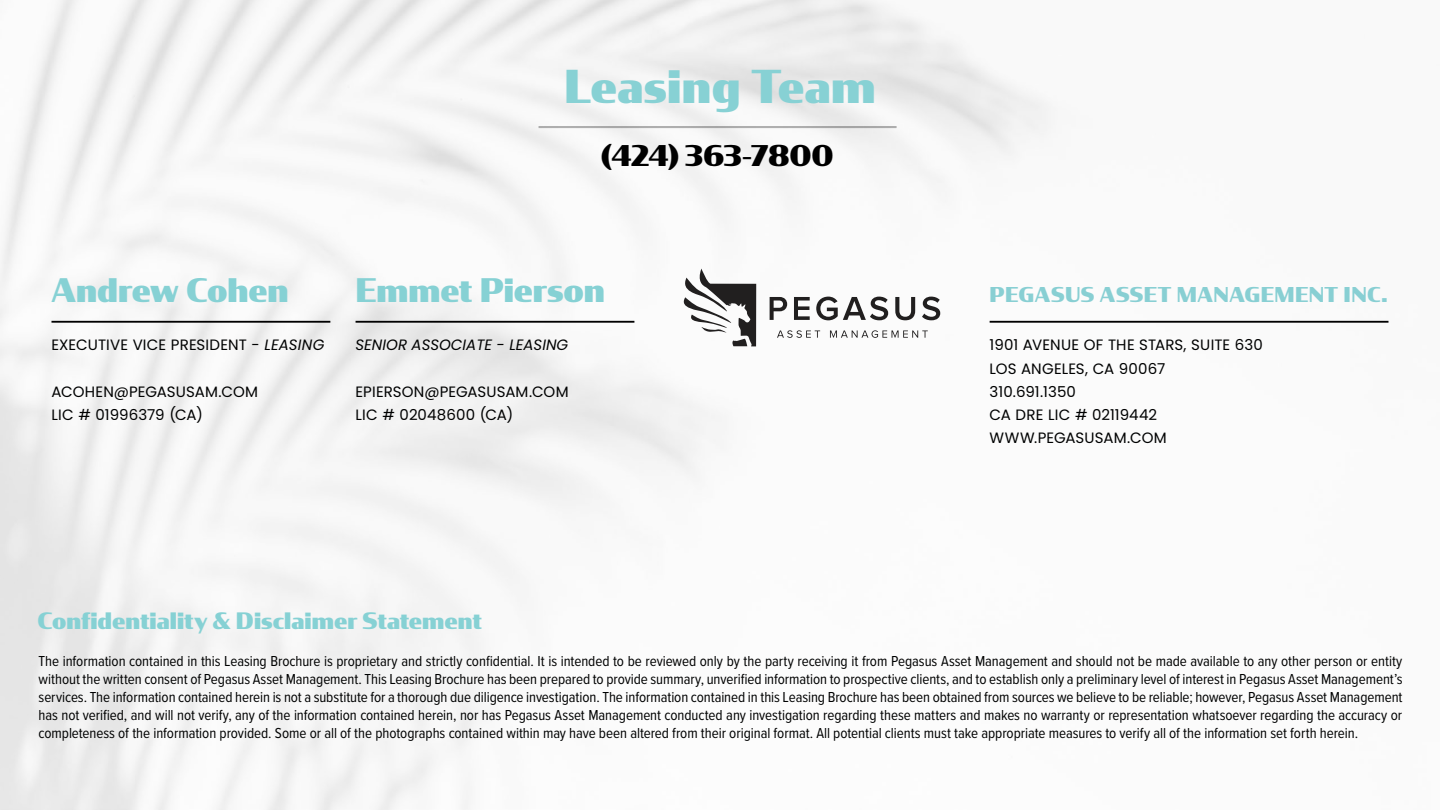
<style>
.page{position:relative;width:1440px;height:810px;background:#fff}
.page>*{position:absolute;margin:0;border:0;box-sizing:border-box;transform-origin:0 0}
.t1{font:900 45px "Condor";color:#87d1d4}
.t2{font:900 32.25px "Condor";letter-spacing:-.005em;color:#86d1d4}
.t3{font:900 28.42px "Condor";letter-spacing:-.02em;color:#000}
.t4{font:900 22.5px "Condor";color:#86d1d4}
.t5{font:900 20.33px "Condor";letter-spacing:.02em;color:#88cfd3}
.t6{font:15px/18px "Proxima Nova Cond";letter-spacing:-.005em;color:#000101;text-align:justify}
.t7{font:15px/23.2px "Poppins";letter-spacing:.005em;color:#000101}
.t8{font:italic 15px "Poppins";color:#000101}
.s1{font-style:italic}
</style>
<div class="page">
<svg style="left:684px;top:269px;width:72px;height:77px"></svg>
<svg style="left:770px;top:297px;width:17px;height:23px"></svg>
<svg style="left:794px;top:297px;width:16px;height:23px"></svg>
<svg style="left:816px;top:297px;width:72px;height:23px"></svg>
<svg style="left:895px;top:297px;width:20px;height:23px"></svg>
<svg style="left:922px;top:297px;width:18px;height:23px"></svg>
<svg style="left:777px;top:330px;width:43px;height:8px"></svg>
<svg style="left:830px;top:330px;width:98px;height:8px"></svg>
<hr style="left:51px;top:321px;width:279px;height:2px;background:#000">
<hr style="left:356px;top:321px;width:278px;height:2px;background:#000">
<hr style="left:539px;top:126px;width:358px;height:2px;background:#000">
<hr style="left:990px;top:321px;width:399px;height:2px;background:#000">
<h1 class="t1" style="left:564px;top:56px;width:313px">Leasing Team</h1>
<h3 class="t3" style="left:602px;top:136px;width:233px">(424) 363-7800</h3>
<h2 class="t2" style="left:51px;top:268px;width:239px">Andrew Cohen</h2>
<p class="t7" style="left:51px;top:334px;width:274px">EXECUTIVE VICE PRESIDENT - <span class="s1">LEASING</span></p>
<p class="t7" style="left:51px;top:380px;width:208px">ACOHEN@PEGASUSAM.COM<br>LIC # 01996379 (CA)</p>
<h2 class="t2" style="left:356px;top:268px;width:251px">Emmet Pierson</h2>
<p class="t8" style="left:356px;top:336px;width:214px">SENIOR ASSOCIATE - LEASING</p>
<p class="t7" style="left:356px;top:380px;width:215px">EPIERSON@PEGASUSAM.COM<br>LIC # 02048600 (CA)</p>
<h3 class="t4" style="left:38px;top:606px;width:446px">Confidentiality &amp; Disclaimer Statement</h3>
<h3 class="t5" style="left:990px;top:280px;width:399px">PEGASUS ASSET MANAGEMENT INC.</h3>
<p class="t7" style="left:990px;top:334px;width:275px">1901 AVENUE OF THE STARS, SUITE 630<br>LOS ANGELES, CA 90067<br>310.691.1350<br>CA DRE LIC # 02119442<br>WWW.PEGASUSAM.COM</p>
<p class="t6" style="left:39px;top:651px;width:1366px">The information contained in this Leasing Brochure is proprietary and strictly confidential. It is intended to be reviewed only by the party receiving it from Pegasus Asset Management and should not be made available to any other person or entity without the written consent of Pegasus Asset Management. This Leasing Brochure has been prepared to provide summary, unverified information to prospective clients, and to establish only a preliminary level of interest in Pegasus Asset Management’s services. The information contained herein is not a substitute for a thorough due diligence investigation. The information contained in this Leasing Brochure has been obtained from sources we believe to be reliable; however, Pegasus Asset Management has not verified, and will not verify, any of the information contained herein, nor has Pegasus Asset Management conducted any investigation regarding these matters and makes no warranty or representation whatsoever regarding the accuracy or completeness of the information provided. Some or all of the photographs contained within may have been altered from their original format. All potential clients must take appropriate measures to verify all of the information set forth herein.</p>
</div>
